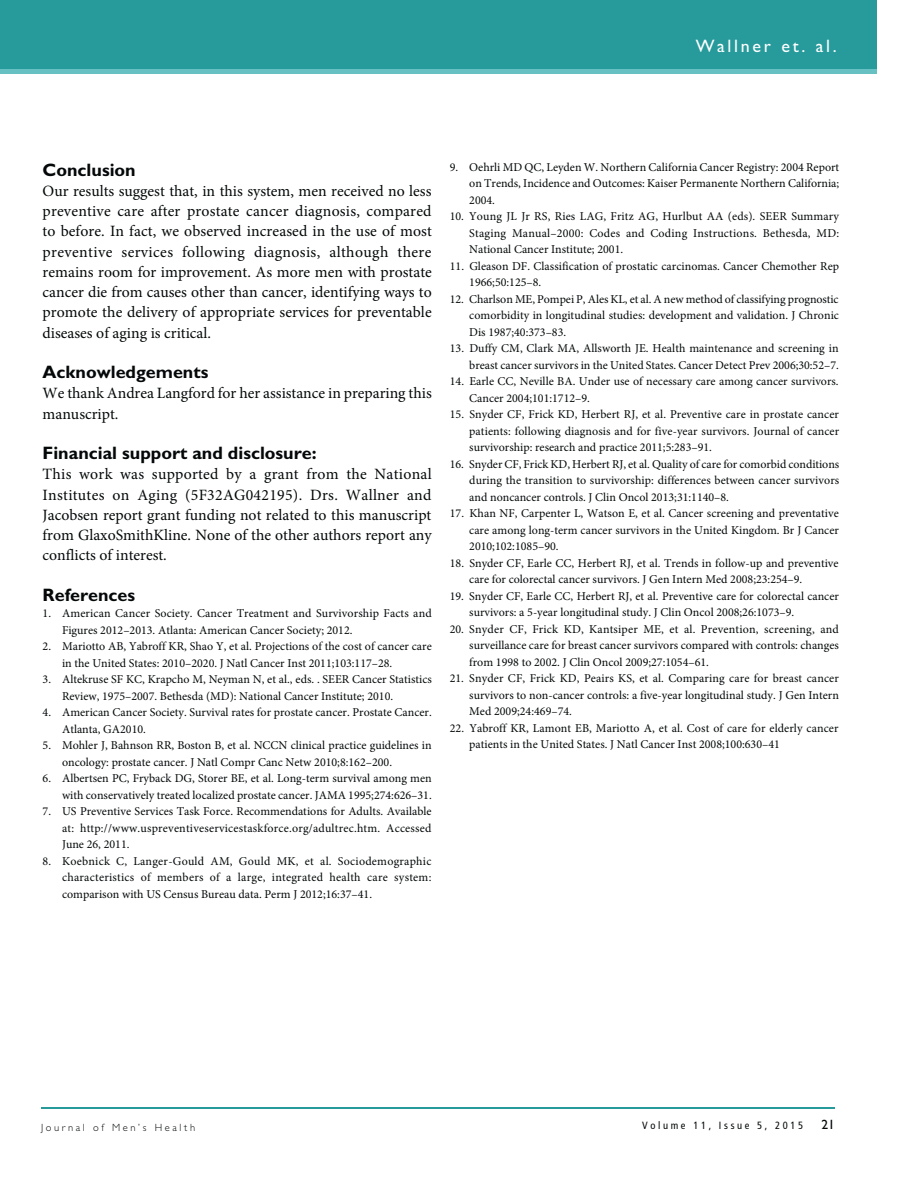
<style>
.page{position:relative;width:918px;height:1188px;background:#fff}
.page>*{position:absolute;margin:0;border:0;box-sizing:border-box;transform-origin:0 0}
.t1{font:700 18px "Gill Sans";color:#040809}
.t2{font:18px "Gill Sans";letter-spacing:.15em;color:#fff}
.t3{font:15.75px/20.2px "Minion Pro";color:#040809;text-align:justify}
.t4{font:13.5px "Gill Sans";color:#040809}
.t5{font:12px/16.5px "Minion Pro";color:#040809}
.t6{font:300 10.5px "Gill Sans";letter-spacing:.25em;color:#040809}
.t7{font:condensed 10.5px "Frutiger";letter-spacing:.25em;color:#040809}
</style>
<div class="page">
<div style="left:0;top:64px;width:877px;height:10px;background:#67c1c2"></div>
<div style="left:0;top:0;width:877px;height:69px;background:#279a9b"></div>
<hr style="left:41px;top:1107px;width:794px;height:1px;background:#279a9b">
<h1 class="t2" style="left:696px;top:40px;width:143px">Wallner et. al.</h1>
<h1 class="t1" style="left:43px;top:163px;width:95px">Conclusion</h1>
<p class="t3" style="left:43px;top:182px;width:391px">Our results suggest that, in this system, men received no less preventive care after prostate cancer diagnosis, compared to before. In fact, we observed increased in the use of most preventive services following diagnosis, although there remains room for improvement. As more men with prostate cancer die from causes other than cancer, identifying ways to promote the delivery of appropriate services for preventable diseases of aging is critical.</p>
<h1 class="t1" style="left:43px;top:366px;width:167px">Acknowledgements</h1>
<h2 class="t3" style="left:43px;top:384px;width:391px">We thank Andrea Langford for her assistance in preparing this manuscript.</h2>
<h1 class="t1" style="left:43px;top:447px;width:276px">Financial support and disclosure:</h1>
<p class="t3" style="left:43px;top:465px;width:391px">This work was supported by a grant from the National Institutes on Aging (5F32AG042195). Drs. Wallner and Jacobsen report grant funding not related to this manuscript from GlaxoSmithKline. None of the other authors report any conflicts of interest.</p>
<h1 class="t1" style="left:43px;top:588px;width:94px">References</h1>
<p class="t5" style="left:62px;top:606px;width:371px;text-indent:-20px">1. American Cancer Society. Cancer Treatment and Survivorship Facts and<br>Figures 2012–2013. Atlanta: American Cancer Society; 2012.</p>
<p class="t5" style="left:62px;top:639px;width:371px;text-indent:-20px">2. Mariotto AB, Yabroff KR, Shao Y, et al. Projections of the cost of cancer care in the United States: 2010–2020. J Natl Cancer Inst 2011;103:117–28.</p>
<p class="t5" style="left:62px;top:672px;width:371px;text-indent:-20px">3. Altekruse SF KC, Krapcho M, Neyman N, et al., eds. . SEER Cancer Statistics<br>Review, 1975–2007. Bethesda (MD): National Cancer Institute; 2010.</p>
<p class="t5" style="left:62px;top:705px;width:371px;text-indent:-20px">4. American Cancer Society. Survival rates for prostate cancer. Prostate Cancer.<br>Atlanta, GA2010.</p>
<p class="t5" style="left:62px;top:738px;width:371px;text-indent:-20px">5. Mohler J, Bahnson RR, Boston B, et al. NCCN clinical practice guidelines in oncology: prostate cancer. J Natl Compr Canc Netw 2010;8:162–200.</p>
<p class="t5" style="left:43px;top:771px;width:391px;text-align:right">6. Albertsen PC, Fryback DG, Storer BE, et al. Long-term survival among men with conservatively treated localized prostate cancer. JAMA 1995;274:626–31.</p>
<p class="t5" style="left:62px;top:804px;width:371px;text-align:justify;text-indent:-20px">7. US Preventive Services Task Force. Recommendations for Adults. Available at: http://www.uspreventiveservicestaskforce.org/adultrec.htm. Accessed June 26, 2011.</p>
<p class="t5" style="left:62px;top:854px;width:371px;text-align:justify;text-indent:-20px">8. Koebnick C, Langer-Gould AM, Gould MK, et al. Sociodemographic characteristics of members of a large, integrated health care system: comparison with US Census Bureau data. Perm J 2012;16:37–41.</p>
<p class="t5" style="left:469px;top:160px;width:372px;text-align:justify;text-indent:-20px">9. Oehrli MD QC, Leyden W. Northern California Cancer Registry: 2004 Report on Trends, Incidence and Outcomes: Kaiser Permanente Northern California; 2004.</p>
<p class="t5" style="left:469px;top:209px;width:371px;text-align:justify;text-indent:-20px">10. Young JL Jr RS, Ries LAG, Fritz AG, Hurlbut AA (eds). SEER Summary Staging Manual–2000: Codes and Coding Instructions. Bethesda, MD:<br>National Cancer Institute; 2001.</p>
<p class="t5" style="left:469px;top:259px;width:371px;text-indent:-20px">11. Gleason DF. Classification of prostatic carcinomas. Cancer Chemother Rep<br>1966;50:125–8.</p>
<p class="t5" style="left:469px;top:292px;width:371px;text-align:justify;text-indent:-20px">12. Charlson ME, Pompei P, Ales KL, et al. A new method of classifying prognostic comorbidity in longitudinal studies: development and validation. J Chronic Dis 1987;40:373–83.</p>
<p class="t5" style="left:450px;top:341px;width:391px;text-align:right">13. Duffy CM, Clark MA, Allsworth JE. Health maintenance and screening in breast cancer survivors in the United States. Cancer Detect Prev 2006;30:52–7.</p>
<p class="t5" style="left:469px;top:374px;width:371px;text-indent:-20px">14. Earle CC, Neville BA. Under use of necessary care among cancer survivors.<br>Cancer 2004;101:1712–9.</p>
<p class="t5" style="left:469px;top:407px;width:371px;text-align:justify;text-indent:-20px">15. Snyder CF, Frick KD, Herbert RJ, et al. Preventive care in prostate cancer patients: following diagnosis and for five-year survivors. Journal of cancer survivorship: research and practice 2011;5:283–91.</p>
<p class="t5" style="left:469px;top:457px;width:372px;text-align:justify;text-indent:-20px">16. Snyder CF, Frick KD, Herbert RJ, et al. Quality of care for comorbid conditions during the transition to survivorship: differences between cancer survivors and noncancer controls. J Clin Oncol 2013;31:1140–8.</p>
<p class="t5" style="left:469px;top:506px;width:371px;text-align:justify;text-indent:-20px">17. Khan NF, Carpenter L, Watson E, et al. Cancer screening and preventative care among long-term cancer survivors in the United Kingdom. Br J Cancer 2010;102:1085–90.</p>
<p class="t5" style="left:469px;top:556px;width:371px;text-indent:-20px">18. Snyder CF, Earle CC, Herbert RJ, et al. Trends in follow-up and preventive care for colorectal cancer survivors. J Gen Intern Med 2008;23:254–9.</p>
<p class="t5" style="left:469px;top:589px;width:371px;text-indent:-20px">19. Snyder CF, Earle CC, Herbert RJ, et al. Preventive care for colorectal cancer survivors: a 5-year longitudinal study. J Clin Oncol 2008;26:1073–9.</p>
<p class="t5" style="left:469px;top:622px;width:371px;text-align:justify;text-indent:-20px">20. Snyder CF, Frick KD, Kantsiper ME, et al. Prevention, screening, and surveillance care for breast cancer survivors compared with controls: changes from 1998 to 2002. J Clin Oncol 2009;27:1054–61.</p>
<p class="t5" style="left:469px;top:671px;width:371px;text-align:justify;text-indent:-20px">21. Snyder CF, Frick KD, Peairs KS, et al. Comparing care for breast cancer survivors to non-cancer controls: a five-year longitudinal study. J Gen Intern Med 2009;24:469–74.</p>
<p class="t5" style="left:469px;top:721px;width:371px;text-indent:-20px">22. Yabroff KR, Lamont EB, Mariotto A, et al. Cost of care for elderly cancer patients in the United States. J Natl Cancer Inst 2008;100:630–41</p>
<p class="t6" style="left:41px;top:1124px;width:156px">Journal of Men’s Health</p>
<p class="t7" style="left:642px;top:1121px;width:163px">Volume 11, Issue 5, 2015</p>
<p class="t4" style="left:821px;top:1120px;width:15px">21</p>
</div>
